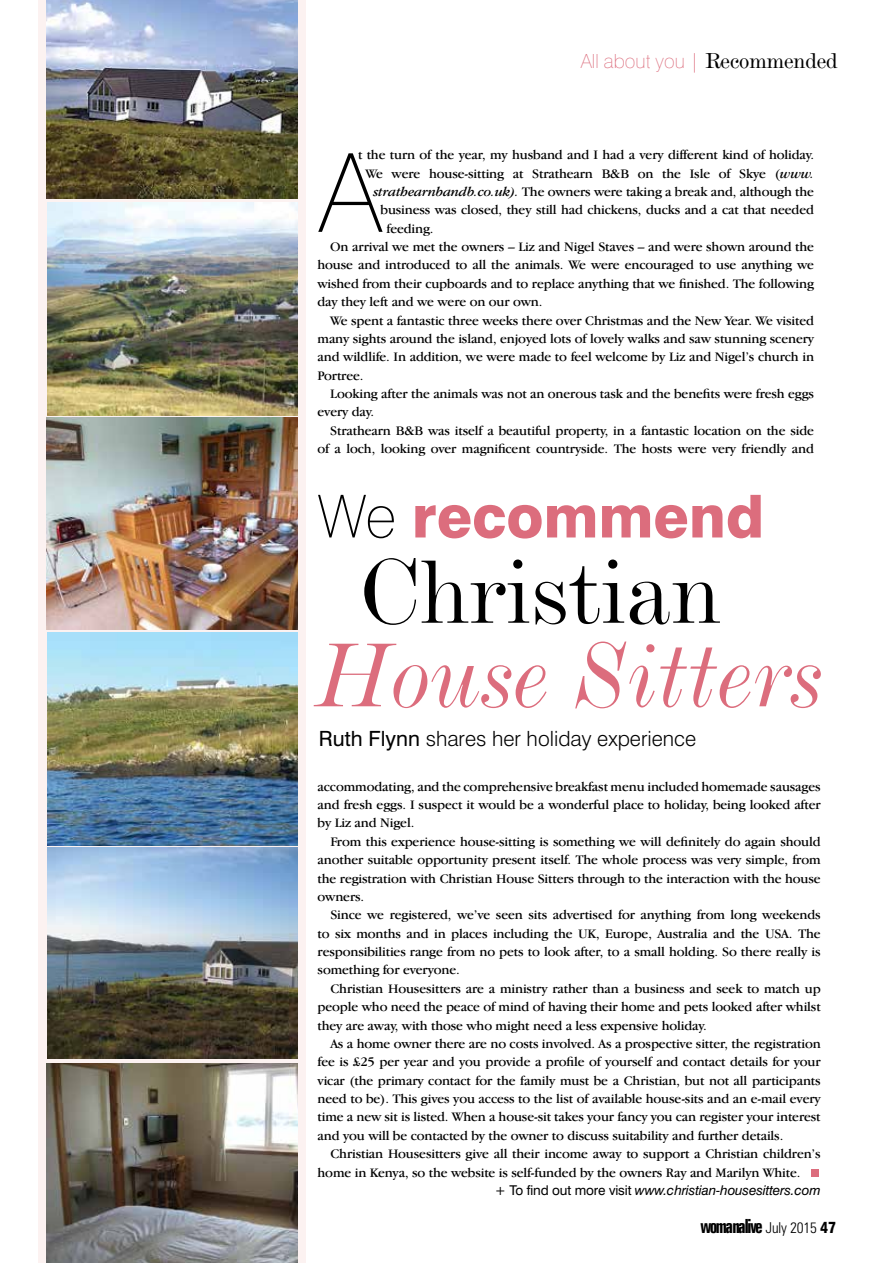
<style>
.page{position:relative;width:893px;height:1263px;background:#fff}
.page>*{position:absolute;margin:0;border:0;box-sizing:border-box;transform-origin:0 0}
.t1{font:100 109.2px "Swiss 721 BT";color:#000}
.t2{font:italic 94.5px "De Vinne BT";color:#dc6d7d}
.t3{font:94.5px "De Vinne BT";color:#000}
.t4{font:800 59.25px "Swiss 721 BT";color:#dc6d7d}
.t5{font:300 21px "Swiss 721 BT";color:#000}
.t6{font:100 19.5px "Swiss 721 BT";color:#dc6d7d}
.t7{font:700 extra-condensed 19.5px "Zurich BT";letter-spacing:-.075em;color:#000;scale:.9 1}
.t8{font:13.5px/18.3px "Garamond IT Cby BT";letter-spacing:-.01em;color:#000;text-align:justify}
.t9{font:italic 13.5px "Swiss 721 BT";letter-spacing:-.01em;color:#000}
.s1{font-family:"De Vinne BT Text";font-weight:400;font-size:22.5px;color:#000}
.s2{font-style:italic}
.s3{font-weight:100;color:#000}
.s4{font-weight:400}
.s5{font-style:normal}
.s6{font-weight:300;font-stretch:condensed;font-size:15px}
.s7{font-family:"Swiss 721 BT";font-weight:900;font-stretch:condensed;font-size:15px}
</style>
<div class="page">
<div style="left:38px;top:0;width:268px;height:1263px;background:#fcf2f1"></div>
<img style="left:47px;top:418px;width:251px;height:211px">
<img style="left:47px;top:633px;width:251px;height:212px">
<img style="left:47px;top:848px;width:251px;height:210px">
<img style="left:47px;top:1063px;width:251px;height:200px">
<img style="left:47px;top:0;width:251px;height:198px">
<img style="left:47px;top:202px;width:251px;height:213px">
<div style="left:812px;top:1169px;width:7px;height:7px;background:#dc6d7d"></div>
<h3 class="t6" style="left:581px;top:49px;width:258px">All about you | <span class="s1">Recommended</span></h3>
<p class="t8" style="left:358px;top:145px;width:458px">t the turn of the year, my husband and I had a very different kind of holiday.</p>
<p class="t8" style="left:365px;top:164px;width:450px">We were house-sitting at Strathearn B&amp;B on the Isle of Skye (<span class="s2">www.</span></p>
<p class="t8" style="left:373px;top:182px;width:442px"><span class="s2">strathearnbandb.co.uk).</span> The owners were taking a break and, although the</p>
<p class="t8" style="left:380px;top:201px;width:435px">business was closed, they still had chickens, ducks and a cat that needed</p>
<p class="t8" style="left:386px;top:219px;width:49px">feeding.</p>
<p class="t8" style="left:330px;top:237px;width:485px">On arrival we met the owners – Liz and Nigel Staves – and were shown around the</p>
<p class="t8" style="left:317px;top:256px;width:498px">house and introduced to all the animals. We were encouraged to use anything we</p>
<p class="t8" style="left:317px;top:274px;width:498px">wished from their cupboards and to replace anything that we finished. The following</p>
<p class="t8" style="left:317px;top:292px;width:227px">day they left and we were on our own.</p>
<p class="t8" style="left:330px;top:311px;width:485px">We spent a fantastic three weeks there over Christmas and the New Year. We visited</p>
<p class="t8" style="left:317px;top:329px;width:498px">many sights around the island, enjoyed lots of lovely walks and saw stunning scenery</p>
<p class="t8" style="left:317px;top:348px;width:498px">and wildlife. In addition, we were made to feel welcome by Liz and Nigel’s church in</p>
<p class="t8" style="left:317px;top:366px;width:48px">Portree.</p>
<p class="t8" style="left:330px;top:384px;width:485px">Looking after the animals was not an onerous task and the benefits were fresh eggs</p>
<p class="t8" style="left:317px;top:403px;width:58px">every day.</p>
<p class="t8" style="left:330px;top:421px;width:485px">Strathearn B&amp;B was itself a beautiful property, in a fantastic location on the side</p>
<p class="t8" style="left:317px;top:439px;width:498px">of a loch, looking over magnificent countryside. The hosts were very friendly and</p>
<h1 class="t1" style="left:319px;top:127px;width:64px">A</h1>
<h3 class="t4" style="left:318px;top:480px;width:448px"><span class="s3">We</span> recommend</h3>
<h2 class="t3" style="left:360px;top:534px;width:362px">Christian</h2>
<h2 class="t2" style="left:317px;top:618px;width:509px">House Sitters</h2>
<h3 class="t5" style="left:319px;top:725px;width:379px"><span class="s4">Ruth Flynn</span> shares her holiday experience</h3>
<p class="t8" style="left:318px;top:777px;width:505px">accommodating, and the comprehensive breakfast menu included homemade sausages and fresh eggs. I suspect it would be a wonderful place to holiday, being looked after by Liz and Nigel.</p>
<p class="t8" style="left:318px;top:832px;width:505px;text-indent:13px">From this experience house-sitting is something we will definitely do again should another suitable opportunity present itself. The whole process was very simple, from the registration with Christian House Sitters through to the interaction with the house owners.</p>
<p class="t8" style="left:318px;top:905px;width:505px;text-indent:13px">Since we registered, we’ve seen sits advertised for anything from long weekends to six months and in places including the UK, Europe, Australia and the USA. The responsibilities range from no pets to look after, to a small holding. So there really is something for everyone.</p>
<p class="t8" style="left:318px;top:979px;width:505px;text-indent:13px">Christian Housesitters are a ministry rather than a business and seek to match up people who need the peace of mind of having their home and pets looked after whilst they are away, with those who might need a less expensive holiday.</p>
<p class="t8" style="left:318px;top:1034px;width:505px;text-indent:13px">As a home owner there are no costs involved. As a prospective sitter, the registration fee is £25 per year and you provide a profile of yourself and contact details for your vicar (the primary contact for the family must be a Christian, but not all participants need to be). This gives you access to the list of available house-sits and an e-mail every time a new sit is listed. When a house-sit takes your fancy you can register your interest and you will be contacted by the owner to discuss suitability and further details.</p>
<p class="t8" style="left:318px;top:1144px;width:505px;text-indent:13px">Christian Housesitters give all their income away to support a Christian children’s home in Kenya, so the website is self-funded by the owners Ray and Marilyn White.</p>
<p class="t9" style="left:495px;top:1182px;width:327px"><span class="s5">+ To find out more visit</span> www.christian-housesitters.com</p>
<h3 class="t7" style="left:700px;top:1214px;width:152px">womanalive <span class="s6">July 2015</span> <span class="s7">47</span></h3>
</div>
